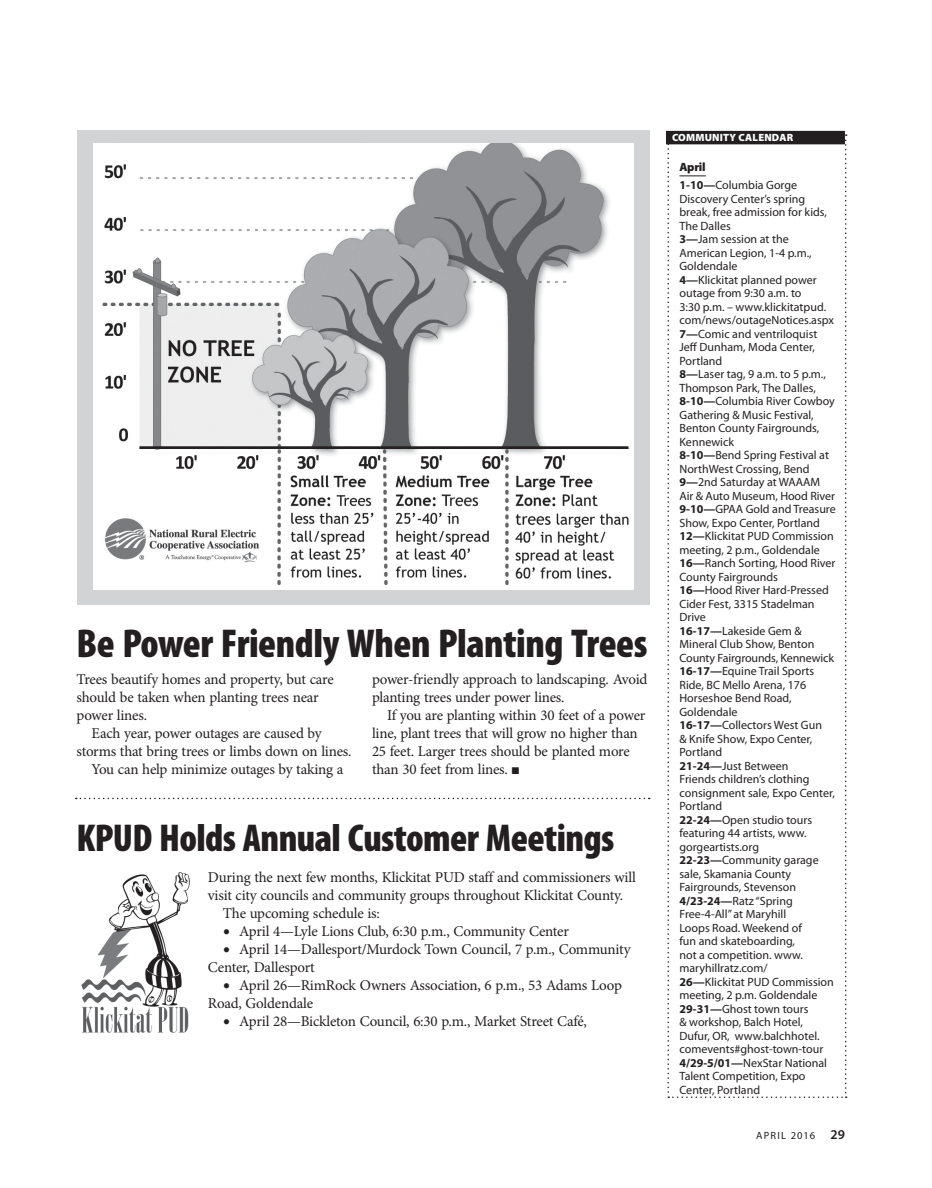
<style>
.page{position:relative;width:932px;height:1188px;background:#fff}
.page>*{position:absolute;margin:0;border:0;box-sizing:border-box;transform-origin:0 0}
.t1{font:900 condensed 40.5px "Myriad Pro";letter-spacing:-.01em;color:#231f20}
.t2{font:900 condensed 39px "Myriad Pro";letter-spacing:-.015em;color:#231f20}
.t3{font:15px/18px "Minion Pro";letter-spacing:-.015em;color:#231f20}
.t4{font:12px/13.5px "Myriad Pro";color:#231f20}
.t5{font:900 10.5px "Myriad Pro";letter-spacing:.02em;color:#fff}
.t6{font:10.5px "Myriad Pro";letter-spacing:.12em;color:#231f20}
.s1{font-size:19.5px}
.s2{font-weight:900}
.s3{font-weight:700}
.s4{font-weight:600;font-size:13.5px}
</style>
<div class="page">
<div style="left:76px;top:130px;width:573px;height:475px;background:#d1d3d4"></div>
<img style="left:93px;top:143px;width:540px;height:446px">
<img style="left:81px;top:872px;width:108px;height:161px">
<svg style="left:76px;top:798px;width:573px;height:1px"></svg>
<div style="left:666px;top:131px;width:178px;height:13px;background:#231f20"></div>
<svg style="left:667px;top:134px;width:179px;height:964px"></svg>
<div style="left:80px;top:878px;width:42px;height:24px;background:#fff"></div>
<div style="left:71px;top:900px;width:46px;height:12px;background:#fff"></div>
<h1 class="t1" style="left:76px;top:618px;width:572px">Be Power Friendly When Planting Trees</h1>
<p class="t3" style="left:76px;top:670px;width:259px">Trees beautify homes and property, but care should be taken when planting trees near power lines.</p>
<p class="t3" style="left:92px;top:724px;width:232px">Each year, power outages are caused by</p>
<p class="t3" style="left:76px;top:742px;width:276px">storms that bring trees or limbs down on lines.</p>
<p class="t3" style="left:92px;top:760px;width:253px">You can help minimize outages by taking a</p>
<p class="t3" style="left:372px;top:670px;width:277px">power-friendly approach to landscaping. Avoid planting trees under power lines.</p>
<p class="t3" style="left:372px;top:706px;width:275px;text-indent:15px">If you are planting within 30 feet of a power line, plant trees that will grow no higher than 25 feet. Larger trees should be planted more than 30 feet from lines. ■</p>
<h2 class="t2" style="left:76px;top:813px;width:539px">KPUD Holds Annual Customer Meetings</h2>
<p class="t3" style="left:208px;top:868px;width:429px">During the next few months, Klickitat PUD staff and commissioners will</p>
<p class="t3" style="left:208px;top:886px;width:417px">visit city councils and community groups throughout Klickitat County.</p>
<p class="t3" style="left:223px;top:904px;width:159px">The upcoming schedule is:</p>
<p class="t3" style="left:223px;top:922px;width:347px"><span class="s1">•</span> April 4—Lyle Lions Club, 6:30 p.m., Community Center</p>
<p class="t3" style="left:208px;top:940px;width:424px;text-indent:15px"><span class="s1">•</span> April 14—Dallesport/Murdock Town Council, 7 p.m., Community<br>Center, Dallesport</p>
<p class="t3" style="left:208px;top:976px;width:415px;text-indent:15px"><span class="s1">•</span> April 26—RimRock Owners Association, 6 p.m., 53 Adams Loop<br>Road, Goldendale</p>
<p class="t3" style="left:223px;top:1012px;width:365px"><span class="s1">•</span> April 28—Bickleton Council, 6:30 p.m., Market Street Café,</p>
<p class="t5" style="left:672px;top:131px;width:123px">COMMUNITY CALENDAR</p>
<p class="t4" style="left:679px;top:158px;width:119px;line-height:18px"><span class="s2">April<br></span><span class="s3">1-10—</span>Columbia Gorge</p>
<p class="t4" style="left:679px;top:192px;width:158px">Discovery Center’s spring break, free admission for kids,<br>The Dalles<br><span class="s3">3—</span>Jam session at the<br>American Legion, 1-4 p.m.,<br>Goldendale<br><span class="s3">4—</span>Klickitat planned power outage from 9:30 a.m. to<br>3:30 p.m. – www.klickitatpud. com/news/outageNotices.aspx<br><span class="s3">7—</span>Comic and ventriloquist<br>Jeff Dunham, Moda Center,<br>Portland<br><span class="s3">8—</span>Laser tag, 9 a.m. to 5 p.m.,<br>Thompson Park, The Dalles,<br><span class="s3">8-10—</span>Columbia River Cowboy<br>Gathering &amp; Music Festival,<br>Benton County Fairgrounds,<br>Kennewick<br><span class="s3">8-10—</span>Bend Spring Festival at<br>NorthWest Crossing, Bend<br><span class="s3">9—</span>2nd Saturday at WAAAM<br>Air &amp; Auto Museum, Hood River<br><span class="s3">9-10—</span>GPAA Gold and Treasure<br>Show, Expo Center, Portland<br><span class="s3">12—</span>Klickitat PUD Commission meeting, 2 p.m., Goldendale<br><span class="s3">16—</span>Ranch Sorting, Hood River<br>County Fairgrounds<br><span class="s3">16—</span>Hood River Hard-Pressed<br>Cider Fest, 3315 Stadelman<br>Drive<br><span class="s3">16-17—</span>Lakeside Gem &amp;<br>Mineral Club Show, Benton<br>County Fairgrounds, Kennewick<br><span class="s3">16-17—</span>Equine Trail Sports<br>Ride, BC Mello Arena, 176<br>Horseshoe Bend Road,<br>Goldendale<br><span class="s3">16-17—</span>Collectors West Gun<br>&amp; Knife Show, Expo Center,<br>Portland<br><span class="s3">21-24—</span>Just Between<br>Friends children’s clothing consignment sale, Expo Center,<br>Portland<br><span class="s3">22-24—</span>Open studio tours featuring 44 artists, www. gorgeartists.org<br><span class="s3">22-23—</span>Community garage sale, Skamania County<br>Fairgrounds, Stevenson<br><span class="s3">4/23-24—</span>Ratz “Spring<br>Free-4-All” at Maryhill<br>Loops Road. Weekend of<br>fun and skateboarding,<br>not a competition. www. maryhillratz.com/<br><span class="s3">26—</span>Klickitat PUD Commission meeting, 2 p.m. Goldendale<br><span class="s3">29-31—</span>Ghost town tours<br>&amp; workshop, Balch Hotel,<br>Dufur, OR, www.balchhotel. comevents#ghost-town-tour<br><span class="s3">4/29-5/01—</span>NexStar National<br>Talent Competition, Expo<br>Center, Portland</p>
<p class="t6" style="left:756px;top:1129px;width:90px">APRIL 2016 <span class="s4">29</span></p>
</div>
